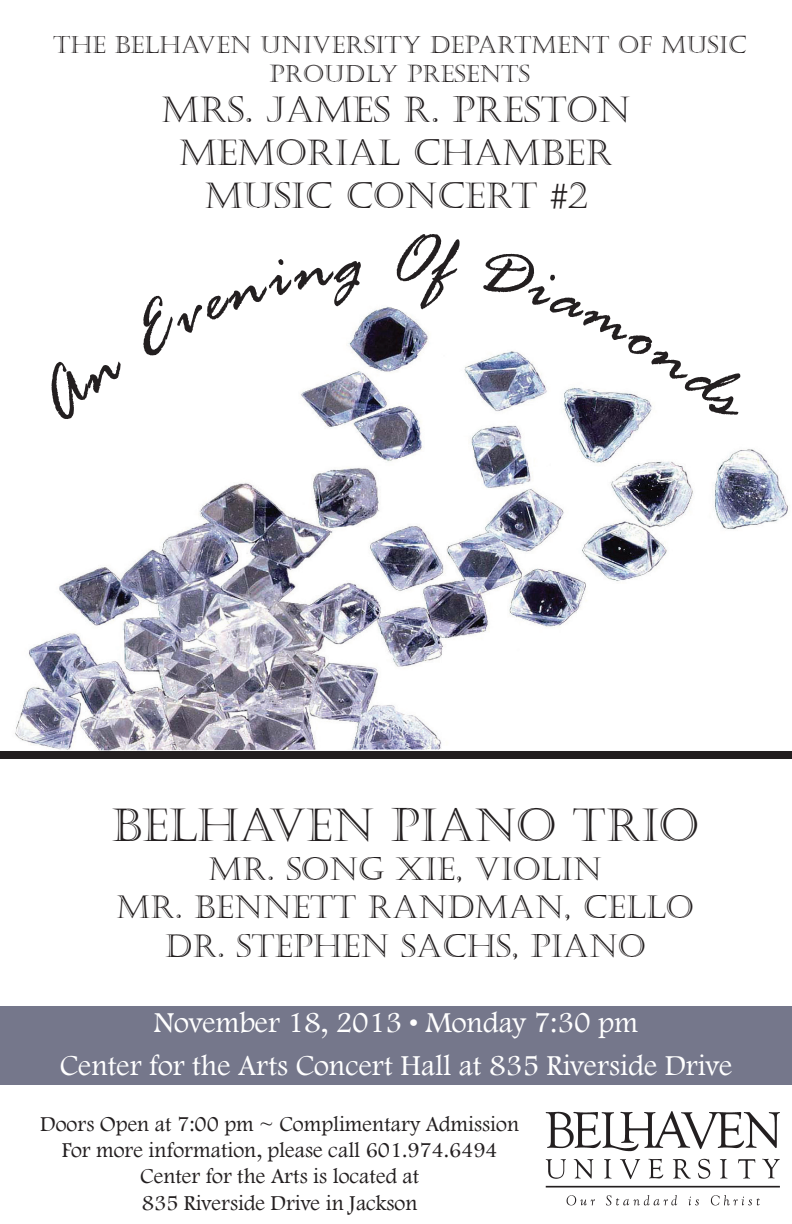
<style>
.page{position:relative;width:792px;height:1224px;background:#fff}
.page>*{position:absolute;margin:0;border:0;box-sizing:border-box;transform-origin:0 0}
.t1{font:46px "Castellar";color:#231f20}
.t2{font:36px/43.2px "Castellar";color:#231f20;text-align:center}
.t3{font:32px/38.4px "Castellar";color:#231f20;text-align:center}
.t4{font:30px/43px "Footlight MT Light";color:#fff;text-align:center}
.t5{font:24px/28.8px "Castellar";color:#231f20;text-align:center}
.t6{font:22px/26.4px "Footlight MT Light";color:#231f20;text-align:center}
</style>
<div class="page">
<img style="left:15px;top:307px;width:775px;height:444px">
<div style="left:0;top:1007px;width:792px;height:78px;background:#75778b"></div>
<div style="left:0;top:751px;width:792px;height:8px;background:#231f20"></div>
<img style="left:545px;top:1111px;width:234px;height:95px">
<svg style="left:33px;top:307px;width:332px;height:115px"></svg>
<svg style="left:396px;top:307px;width:65px;height:6px"></svg>
<svg style="left:479px;top:307px;width:265px;height:119px"></svg>
<p class="t5" style="left:53px;top:31px;width:693px">THE BELHAVEN UNIVERSITY DEPARTMENT OF MUSIC<br>PROUDLY PRESENTS</p>
<h2 class="t2" style="left:162px;top:89px;width:470px">MRS. JAMES R. PRESTON<br>MEMORIAL CHAMBER<br>MUSIC CONCERT #2</h2>
<h1 class="t1" style="left:111px;top:799px;width:34px">BELHAVEN</h1>
<h1 class="t1" style="left:391px;top:799px;width:64px">PIANO</h1>
<h1 class="t1" style="left:573px;top:799px;width:32px">TRIO</h1>
<h3 class="t3" style="left:117px;top:850px;width:578px">MR. SONG XIE, VIOLIN<br>MR. BENNETT RANDMAN, CELLO<br>DR. STEPHEN SACHS, PIANO</h3>
<h3 class="t4" style="left:60px;top:1001px;width:674px">November 18, 2013 • Monday 7:30 pm<br>Center for the Arts Concert Hall at 835 Riverside Drive</h3>
<p class="t6" style="left:40px;top:1110px;width:480px">Doors Open at 7:00 pm ~ Complimentary Admission For more information, please call 601.974.6494<br>Center for the Arts is located at<br>835 Riverside Drive in Jackson</p>
</div>
